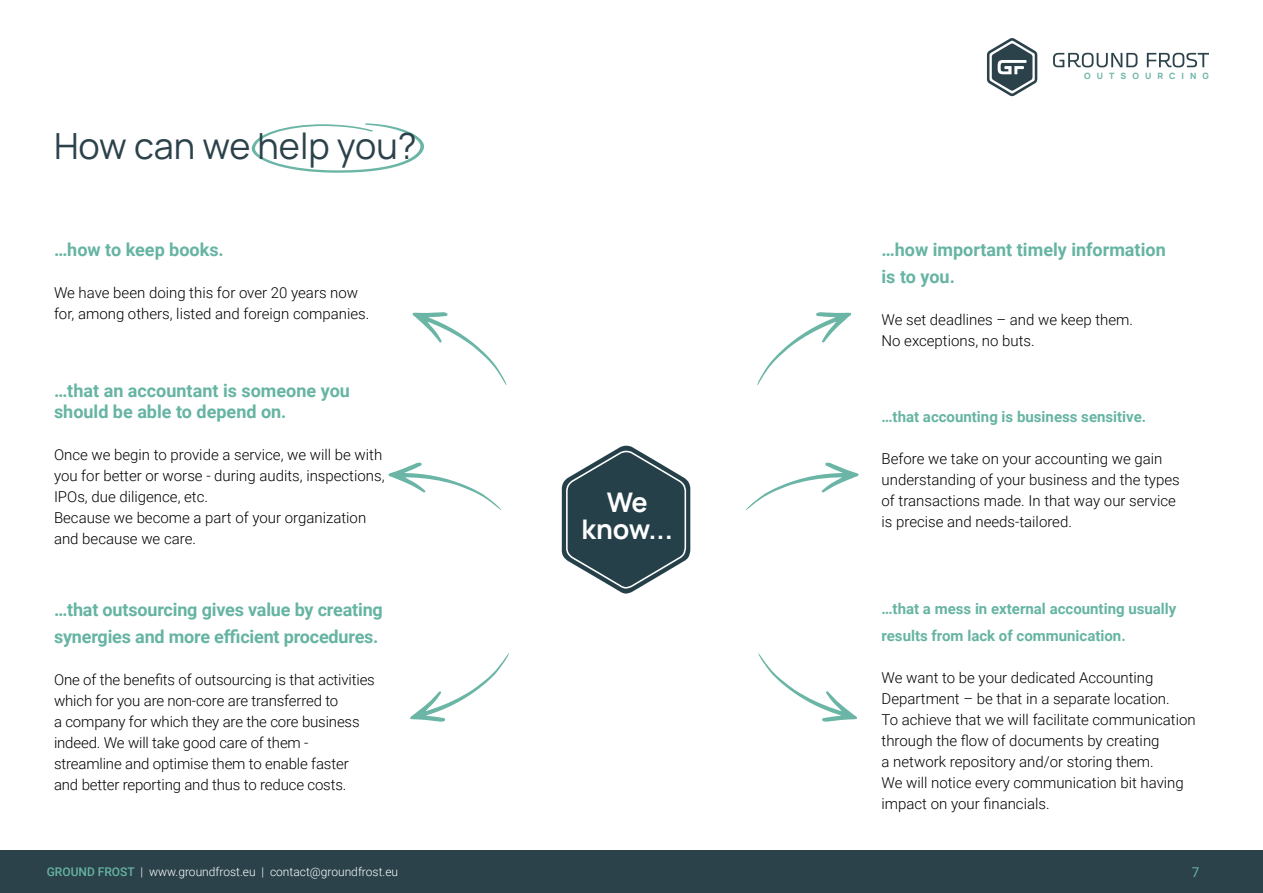
<style>
.page{position:relative;width:1263px;height:893px;background:#fff}
.page>*{position:absolute;margin:0;border:0;box-sizing:border-box;transform-origin:0 0}
.t1{font:36px "Manrope";color:#2b424b}
.t2{font:700 27px/27px "Manrope";letter-spacing:-.015em;color:#fff;text-align:center}
.t3{font:700 18px/27px "Roboto";color:#66b4a3}
.t4{font:300 15px/21px "Roboto";color:#000}
.t5{font:700 15px/27px "Roboto";color:#66b4a3}
.t6{font:13.5px "Roboto";color:#66b4a3}
.t7{font:300 12px "Roboto";color:#fff}
.t8{font:800 8.7px "Manrope";letter-spacing:.7em;color:#71b5a6}
.s1{font-weight:500;color:#66b4a3}
</style>
<div class="page">
<svg style="left:252px;top:123px;width:172px;height:50px"></svg>
<svg style="left:562px;top:446px;width:128px;height:148px"></svg>
<svg style="left:410px;top:653px;width:99px;height:69px"></svg>
<svg style="left:758px;top:653px;width:99px;height:69px"></svg>
<svg style="left:746px;top:462px;width:113px;height:48px"></svg>
<svg style="left:388px;top:462px;width:113px;height:48px"></svg>
<svg style="left:412px;top:312px;width:95px;height:73px"></svg>
<svg style="left:757px;top:312px;width:94px;height:73px"></svg>
<div style="left:0;top:850px;width:1263px;height:43px;background:#2b424b"></div>
<svg style="left:987px;top:38px;width:50px;height:58px"></svg>
<svg style="left:1147px;top:53px;width:62px;height:14px"></svg>
<svg style="left:1053px;top:53px;width:84px;height:14px"></svg>
<h1 class="t1" style="left:54px;top:119px;width:364px">How can we help you?</h1>
<p class="t3" style="left:54px;top:235px;width:171px">…how to keep books.</p>
<p class="t4" style="left:54px;top:282px;width:317px">We have been doing this for over 20 years now for, among others, listed and foreign companies.</p>
<p class="t3" style="left:54px;top:379px;width:297px;line-height:21px">…that an accountant is someone you should be able to depend on.</p>
<p class="t4" style="left:54px;top:443px;width:332px">Once we begin to provide a service, we will be with you for better or worse - during audits, inspections, IPOs, due diligence, etc.<br>Because we become a part of your organization and because we care.</p>
<p class="t3" style="left:54px;top:595px;width:330px">…that outsourcing gives value by creating synergies and more efficient procedures.</p>
<p class="t4" style="left:54px;top:668px;width:322px">One of the benefits of outsourcing is that activities which for you are non-core are transferred to<br>a company for which they are the core business indeed. We will take good care of them - streamline and optimise them to enable faster and better reporting and thus to reduce costs.</p>
<h2 class="t2" style="left:581px;top:487px;width:93px">We know...</h2>
<p class="t8" style="left:1084px;top:68px;width:126px">OUTSOURCING</p>
<p class="t3" style="left:881px;top:235px;width:286px">…how important timely information is to you.</p>
<p class="t4" style="left:881px;top:309px;width:253px">We set deadlines – and we keep them.<br>No exceptions, no buts.</p>
<p class="t5" style="left:881px;top:403px;width:266px">…that accounting is business sensitive.</p>
<p class="t4" style="left:881px;top:448px;width:300px">Before we take on your accounting we gain understanding of your business and the types of transactions made. In that way our service is precise and needs-tailored.</p>
<p class="t5" style="left:881px;top:594px;width:296px">…that a mess in external accounting usually results from lack of communication.</p>
<p class="t4" style="left:881px;top:666px;width:316px">We want to be your dedicated Accounting Department – be that in a separate location.<br>To achieve that we will facilitate communication through the flow of documents by creating<br>a network repository and/or storing them.<br>We will notice every communication bit having impact on your financials.</p>
<p class="t7" style="left:47px;top:863px;width:353px"><span class="s1">GROUND FROST</span> | www.groundfrost.eu | contact@groundfrost.eu</p>
<p class="t6" style="left:1192px;top:862px;width:9px">7</p>
</div>
